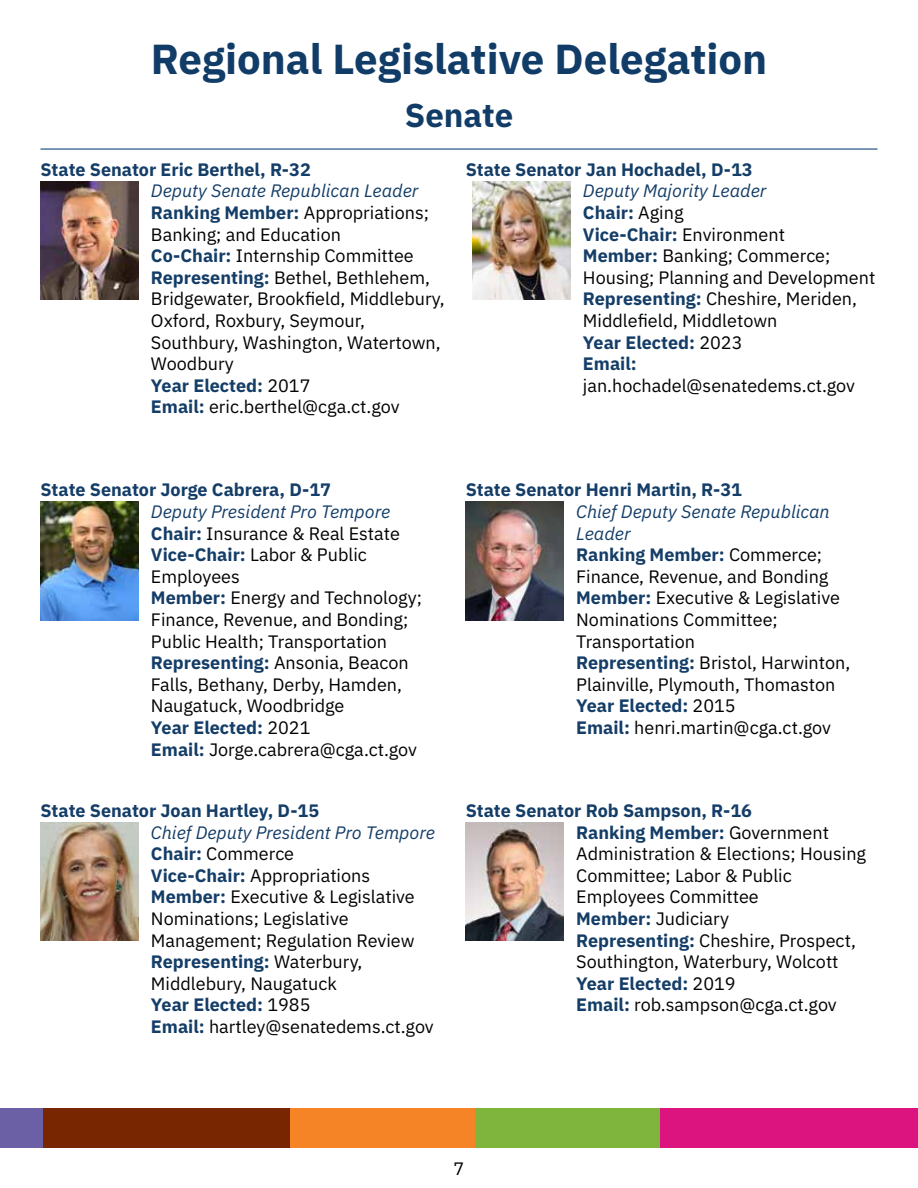
<style>
.page{position:relative;width:918px;height:1188px;background:#fff}
.page>*{position:absolute;margin:0;border:0;box-sizing:border-box;transform-origin:0 0}
.t1{font:700 42px "IBM Plex Sans";color:#113c67}
.t2{font:700 33px "IBM Plex Sans";color:#113c67}
.t3{font:18px/21.6px "IBM Plex Sans";color:#000}
.t4{font:700 18px "IBM Plex Sans";color:#143d67}
.s1{font-style:italic;color:#143d67}
.s2{font-weight:700;color:#143d67}
</style>
<div class="page">
<div style="left:0;top:1108px;width:142px;height:39px;background:#6b5fa5"></div>
<div style="left:43px;top:1108px;width:285px;height:39px;background:#782601"></div>
<div style="left:290px;top:1108px;width:285px;height:39px;background:#f48426"></div>
<div style="left:475px;top:1108px;width:285px;height:39px;background:#7fb43d"></div>
<div style="left:660px;top:1108px;width:258px;height:39px;background:#db1480"></div>
<hr style="left:40px;top:148px;width:838px;height:2px;background:#12477a">
<img style="left:40px;top:181px;width:98px;height:118px">
<img style="left:472px;top:181px;width:98px;height:118px">
<img style="left:40px;top:502px;width:98px;height:118px">
<img style="left:466px;top:502px;width:97px;height:118px">
<img style="left:40px;top:822px;width:98px;height:119px">
<img style="left:466px;top:822px;width:97px;height:119px">
<h1 class="t1" style="left:151px;top:26px;width:618px">Regional Legislative Delegation</h1>
<h2 class="t2" style="left:405px;top:89px;width:110px">Senate</h2>
<p class="t4" style="left:40px;top:155px;width:272px">State Senator Eric Berthel, R-32</p>
<p class="t3" style="left:151px;top:179px;width:295px"><span class="s1">Deputy Senate Republican Leader<br></span><span class="s2">Ranking Member:</span> Appropriations;<br>Banking; and Education<br><span class="s2">Co-Chair:</span> Internship Committee<br><span class="s2">Representing:</span> Bethel, Bethlehem,<br>Bridgewater, Brookfield, Middlebury,<br>Oxford, Roxbury, Seymour,<br>Southbury, Washington, Watertown,<br>Woodbury<br><span class="s2">Year Elected:</span> 2017<br><span class="s2">Email:</span> eric.berthel@cga.ct.gov</p>
<p class="t4" style="left:466px;top:155px;width:288px">State Senator Jan Hochadel, D-13</p>
<p class="t3" style="left:583px;top:179px;width:294px"><span class="s1">Deputy Majority Leader<br></span><span class="s2">Chair:</span> Aging<br><span class="s2">Vice-Chair:</span> Environment<br><span class="s2">Member:</span> Banking; Commerce;<br>Housing; Planning and Development<br><span class="s2">Representing:</span> Cheshire, Meriden,<br>Middlefield, Middletown<br><span class="s2">Year Elected:</span> 2023<br><span class="s2">Email:</span></p>
<p class="t3" style="left:583px;top:373px;width:274px">jan.hochadel@senatedems.ct.gov</p>
<p class="t4" style="left:40px;top:476px;width:292px">State Senator Jorge Cabrera, D-17</p>
<p class="t3" style="left:151px;top:499px;width:273px"><span class="s1">Deputy President Pro Tempore<br></span><span class="s2">Chair:</span> Insurance &amp; Real Estate<br><span class="s2">Vice-Chair:</span> Labor &amp; Public<br>Employees<br><span class="s2">Member:</span> Energy and Technology;<br>Finance, Revenue, and Bonding;<br>Public Health; Transportation<br><span class="s2">Representing:</span> Ansonia, Beacon<br>Falls, Bethany, Derby, Hamden,<br>Naugatuck, Woodbridge<br><span class="s2">Year Elected:</span> 2021<br><span class="s2">Email:</span> Jorge.cabrera@cga.ct.gov</p>
<p class="t4" style="left:40px;top:796px;width:280px">State Senator Joan Hartley, D-15</p>
<p class="t3" style="left:151px;top:820px;width:286px"><span class="s1">Chief Deputy President Pro Tempore<br></span><span class="s2">Chair:</span> Commerce<br><span class="s2">Vice-Chair:</span> Appropriations<br><span class="s2">Member:</span> Executive &amp; Legislative<br>Nominations; Legislative<br>Management; Regulation Review<br><span class="s2">Representing:</span> Waterbury,<br>Middlebury, Naugatuck<br><span class="s2">Year Elected:</span> 1985<br><span class="s2">Email:</span> hartley@senatedems.ct.gov</p>
<p class="t4" style="left:466px;top:476px;width:278px">State Senator Henri Martin, R-31</p>
<p class="t3" style="left:576px;top:499px;width:276px"><span class="s1">Chief Deputy Senate Republican<br>Leader<br></span><span class="s2">Ranking Member:</span> Commerce;<br>Finance, Revenue, and Bonding<br><span class="s2">Member:</span> Executive &amp; Legislative<br>Nominations Committee;<br>Transportation<br><span class="s2">Representing:</span> Bristol, Harwinton,<br>Plainville, Plymouth, Thomaston<br><span class="s2">Year Elected:</span> 2015<br><span class="s2">Email:</span> henri.martin@cga.ct.gov</p>
<p class="t3" style="left:576px;top:798px;width:291px;text-indent:-110px"><span class="s2">State Senator Rob Sampson, R-16<br>Ranking Member:</span> Government<br>Administration &amp; Elections; Housing<br>Committee; Labor &amp; Public<br>Employees Committee<br><span class="s2">Member:</span> Judiciary<br><span class="s2">Representing:</span> Cheshire, Prospect,<br>Southington, Waterbury, Wolcott<br><span class="s2">Year Elected:</span> 2019<br><span class="s2">Email:</span> rob.sampson@cga.ct.gov</p>
<p class="t3" style="left:454px;top:1156px;width:12px">7</p>
</div>
